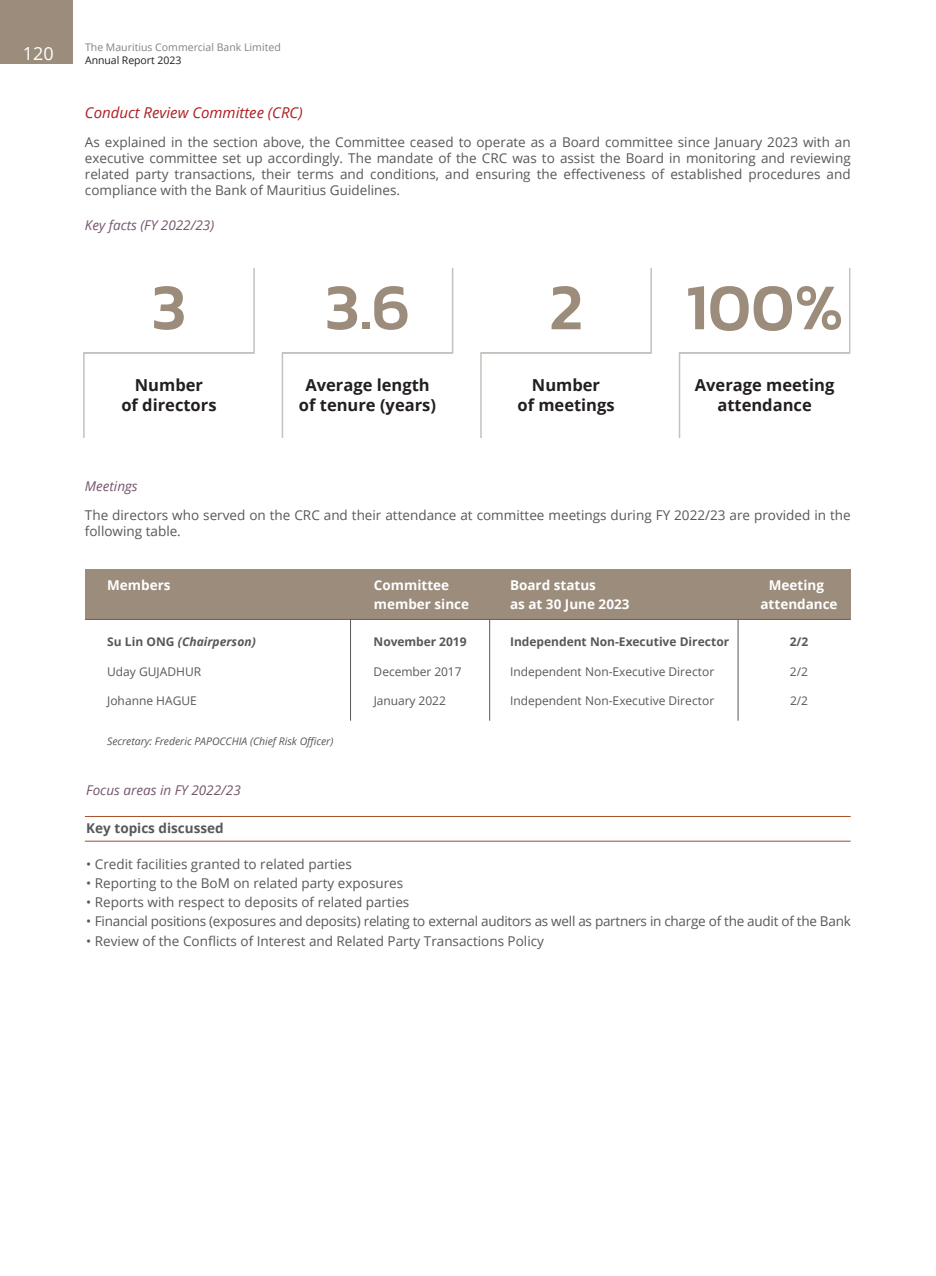
<style>
.page{position:relative;width:936px;height:1276px;background:#fff}
.page>*{position:absolute;margin:0;border:0;box-sizing:border-box;transform-origin:0 0}
.t1{font:500 66px "Kanit";color:#9b8c7c}
.t2{font:18px "Open Sans";color:#fff}
.t3{font:700 16.5px/19.8px "Open Sans";color:#231f20;text-align:center}
.t4{font:italic 15px "Open Sans";color:#af1e22}
.t5{font:13.5px/16.2px "Open Sans";color:#57585a;text-align:justify}
.t6{font:13.5px "Open Sans";letter-spacing:-.02em;color:#57585a}
.t7{font:700 13.5px/19px "Open Sans";color:#fff}
.t8{font:italic 13.5px "Open Sans";color:#76556c}
.t9{font:700 13.5px "Open Sans";color:#57585a}
.t10{font:12px "Open Sans";color:#57585a}
.t11{font:700 12px "Open Sans";letter-spacing:-.005em;color:#57585a}
.t12{font:italic 700 12px "Open Sans";letter-spacing:.005em;color:#57585a}
.t13{font:italic 10.5px "Open Sans";letter-spacing:-.005em;color:#57585a}
.t14{font:10.5px "Open Sans";color:#808285}
.t15{font:10.5px "Open Sans";letter-spacing:-.005em;color:#231f20}
.s1{font-style:normal}
</style>
<div class="page">
<div style="left:0;top:0;width:72px;height:64px;background:#9b8c7c"></div>
<svg style="left:83px;top:268px;width:172px;height:170px"></svg>
<svg style="left:281px;top:268px;width:173px;height:170px"></svg>
<svg style="left:480px;top:268px;width:172px;height:170px"></svg>
<svg style="left:678px;top:268px;width:173px;height:170px"></svg>
<hr style="left:85px;top:841px;width:765px;height:1px;background:#a84d29">
<hr style="left:85px;top:816px;width:765px;height:1px;background:#a84d29">
<div style="left:85px;top:569px;width:765px;height:50px;background:#9b8c7c"></div>
<hr style="left:85px;top:619px;width:765px;height:1px;background:#a84d29">
<hr style="left:350px;top:619px;width:1px;height:101px;background:#57585a">
<hr style="left:489px;top:619px;width:1px;height:101px;background:#57585a">
<hr style="left:737px;top:619px;width:1px;height:101px;background:#57585a">
<h2 class="t2" style="left:23px;top:41px;width:32px">120</h2>
<p class="t14" style="left:85px;top:40px;width:197px">The Mauritius Commercial Bank Limited</p>
<p class="t15" style="left:85px;top:53px;width:98px">Annual Report 2023</p>
<p class="t4" style="left:85px;top:102px;width:219px">Conduct Review Committee (CRC)</p>
<p class="t5" style="left:85px;top:133px;width:767px">As explained in the section above, the Committee ceased to operate as a Board committee since January 2023 with an executive committee set up accordingly. The mandate of the CRC was to assist the Board in monitoring and reviewing related party transactions, their terms and conditions, and ensuring the effectiveness of established procedures and compliance with the Bank of Mauritius Guidelines.</p>
<p class="t8" style="left:85px;top:216px;width:131px">Key facts (FY 2022/23)</p>
<h1 class="t1" style="left:152px;top:257px;width:36px">3</h1>
<h1 class="t1" style="left:325px;top:257px;width:86px">3.6</h1>
<h1 class="t1" style="left:549px;top:257px;width:35px">2</h1>
<h1 class="t1" style="left:685px;top:257px;width:159px">100%</h1>
<p class="t3" style="left:121px;top:375px;width:97px">Number<br>of directors</p>
<p class="t3" style="left:299px;top:375px;width:138px">Average length of tenure (years)</p>
<p class="t3" style="left:517px;top:375px;width:99px">Number<br>of meetings</p>
<p class="t3" style="left:694px;top:375px;width:141px">Average meeting attendance</p>
<p class="t8" style="left:85px;top:476px;width:54px">Meetings</p>
<p class="t5" style="left:85px;top:506px;width:767px">The directors who served on the CRC and their attendance at committee meetings during FY 2022/23 are provided in the following table.</p>
<p class="t7" style="left:107px;top:575px;width:65px">Members</p>
<p class="t7" style="left:760px;top:575px;width:79px;text-align:center">Meeting attendance</p>
<p class="t7" style="left:374px;top:575px;width:97px">Committee member since</p>
<p class="t7" style="left:510px;top:575px;width:121px">Board status<br>as at 30 June 2023</p>
<p class="t12" style="left:107px;top:633px;width:150px"><span class="s1">Su Lin ONG</span> (Chairperson)</p>
<p class="t11" style="left:373px;top:633px;width:94px">November 2019</p>
<p class="t11" style="left:510px;top:633px;width:221px">Independent Non-Executive Director</p>
<p class="t11" style="left:789px;top:633px;width:20px">2/2</p>
<p class="t10" style="left:107px;top:664px;width:95px">Uday GUJADHUR</p>
<p class="t10" style="left:373px;top:663px;width:89px">December 2017</p>
<p class="t10" style="left:510px;top:663px;width:206px">Independent Non-Executive Director</p>
<p class="t10" style="left:790px;top:663px;width:20px">2/2</p>
<p class="t10" style="left:107px;top:693px;width:91px">Johanne HAGUE</p>
<p class="t10" style="left:373px;top:692px;width:74px">January 2022</p>
<p class="t10" style="left:510px;top:692px;width:206px">Independent Non-Executive Director</p>
<p class="t10" style="left:790px;top:692px;width:20px">2/2</p>
<p class="t13" style="left:107px;top:734px;width:228px">Secretary: Frederic PAPOCCHIA (Chief Risk Officer)</p>
<p class="t8" style="left:86px;top:781px;width:156px">Focus areas in FY 2022/23</p>
<p class="t9" style="left:86px;top:819px;width:139px">Key topics discussed</p>
<p class="t5" style="left:86px;top:855px;width:267px">• Credit facilities granted to related parties</p>
<p class="t5" style="left:86px;top:874px;width:318px">• Reporting to the BoM on related party exposures</p>
<p class="t5" style="left:86px;top:893px;width:324px">• Reports with respect to deposits of related parties</p>
<p class="t6" style="left:86px;top:912px;width:766px">• Financial positions (exposures and deposits) relating to external auditors as well as partners in charge of the audit of the Bank</p>
<p class="t5" style="left:86px;top:932px;width:459px">• Review of the Conflicts of Interest and Related Party Transactions Policy</p>
</div>
